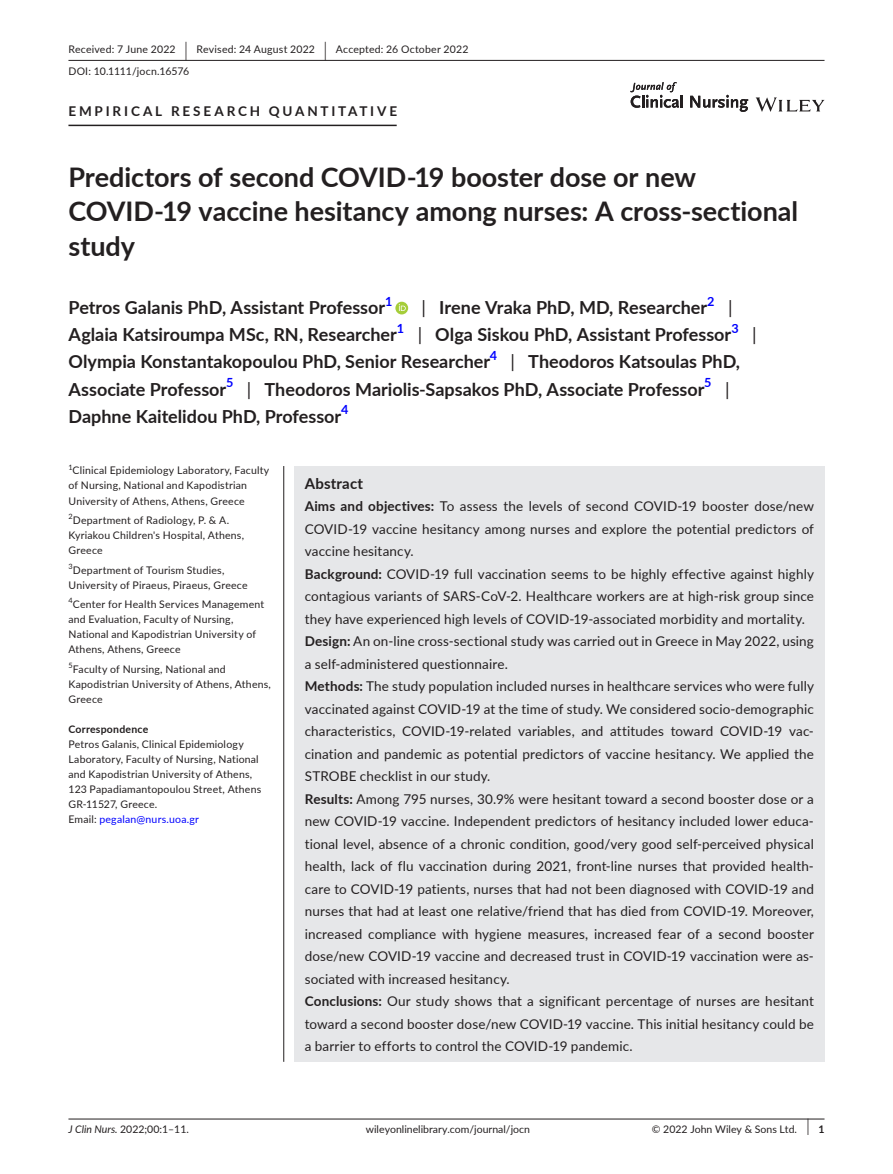
<style>
.page{position:relative;width:893px;height:1174px;background:#fff}
.page>*{position:absolute;margin:0;border:0;box-sizing:border-box;transform-origin:0 0}
.t1{font:700 27px/34.5px "Lato";letter-spacing:-.005em;color:#231f20}
.t2{font:700 18px "Lato";color:#231f20}
.t3{font:18px "Lato";color:#231f20}
.t4{font:700 15px "Lato";letter-spacing:.015em;color:#231f20}
.t5{font:13.5px/22.5px "Lato";letter-spacing:.01em;color:#231f20}
.t6{font:700 13.5px "Lato";letter-spacing:.21em;color:#231f20}
.t7{font:700 12.6px "Lato";color:#00f}
.t8{font:10.5px/15px "Lato";letter-spacing:.02em;color:#231f20}
.t9{font:10.5px "Lato";color:#231f20}
.t10{font:700 10.5px "Lato";letter-spacing:.02em;color:#231f20}
.s1{font-size:19.65px}
.s2{font-weight:400}
.s3{color:#00f}
.s4{font-weight:700}
.s5{font-style:italic}
.s6{font-size:17.4px}
</style>
<div class="page">
<hr style="left:68px;top:1118px;width:756px;height:1px;background:#231f20">
<svg style="left:756px;top:97px;width:68px;height:15px"></svg>
<svg style="left:630px;top:82px;width:53px;height:26px"></svg>
<svg style="left:690px;top:95px;width:58px;height:17px"></svg>
<hr style="left:68px;top:60px;width:756px;height:1px;background:#231f20">
<hr style="left:68px;top:125px;width:329px;height:1px;background:#231f20">
<div style="left:395px;top:302px;width:13px;height:12px;background:#a5cd39;border-radius:50%"></div>
<svg style="left:399px;top:304px;width:7px;height:7px"></svg>
<div style="left:294px;top:466px;width:530px;height:595px;background:#e6e7e9"></div>
<hr style="left:283px;top:466px;width:1px;height:595px;background:#231f20">
<p class="t8" style="left:68px;top:38px;width:401px;line-height:21.8px">Received: 7 June 2022 <span class="s1">|</span> Revised: 24 August 2022 <span class="s1">|</span> Accepted: 26 October 2022<br>DOI: 10.1111/jocn.16576</p>
<p class="t6" style="left:68px;top:101px;width:330px">EMPIRICAL RESEARCH QUANTITATIVE</p>
<h1 class="t1" style="left:68px;top:159px;width:731px">Predictors of second COVID-19 booster dose or new<br>COVID-19 vaccine hesitancy among nurses: A cross-sectional study</h1>
<h2 class="t2" style="left:68px;top:295px;width:318px">Petros Galanis PhD, Assistant Professor</h2>
<p class="t7" style="left:385px;top:292px;width:9px">1</p>
<h2 class="t2" style="left:422px;top:295px;width:287px"><span class="s2">|</span> Irene Vraka PhD, MD, Researcher</h2>
<p class="t7" style="left:707px;top:292px;width:9px">2</p>
<h2 class="t3" style="left:728px;top:295px;width:6px">|</h2>
<h2 class="t2" style="left:68px;top:322px;width:330px">Aglaia Katsiroumpa MSc, RN, Researcher</h2>
<p class="t7" style="left:397px;top:319px;width:9px">1</p>
<h2 class="t2" style="left:418px;top:322px;width:315px"><span class="s2">|</span> Olga Siskou PhD, Assistant Professor</h2>
<p class="t7" style="left:731px;top:319px;width:9px">3</p>
<h2 class="t3" style="left:752px;top:322px;width:6px">|</h2>
<h2 class="t2" style="left:68px;top:349px;width:423px">Olympia Konstantakopoulou PhD, Senior Researcher</h2>
<p class="t7" style="left:490px;top:346px;width:9px">4</p>
<h2 class="t2" style="left:511px;top:349px;width:231px"><span class="s2">|</span> Theodoros Katsoulas PhD,</h2>
<h2 class="t2" style="left:68px;top:376px;width:159px">Associate Professor</h2>
<p class="t7" style="left:226px;top:373px;width:9px">5</p>
<h2 class="t2" style="left:247px;top:376px;width:459px"><span class="s2">|</span> Theodoros Mariolis-Sapsakos PhD, Associate Professor</h2>
<p class="t7" style="left:704px;top:373px;width:9px">5</p>
<h2 class="t3" style="left:725px;top:376px;width:6px">|</h2>
<h2 class="t2" style="left:68px;top:403px;width:281px">Daphne Kaitelidou PhD, Professor<sup>4</sup></h2>
<p class="t8" style="left:68px;top:463px;width:202px"><sup>1</sup>Clinical Epidemiology Laboratory, Faculty of Nursing, National and Kapodistrian<br>University of Athens, Athens, Greece</p>
<p class="t8" style="left:68px;top:512px;width:177px"><sup>2</sup>Department of Radiology, P. &amp; A.<br>Kyriakou Children's Hospital, Athens,<br>Greece</p>
<p class="t8" style="left:68px;top:562px;width:181px"><sup>3</sup>Department of Tourism Studies,<br>University of Piraeus, Piraeus, Greece</p>
<p class="t8" style="left:68px;top:596px;width:197px"><sup>4</sup>Center for Health Services Management and Evaluation, Faculty of Nursing, National and Kapodistrian University of Athens, Athens, Greece</p>
<p class="t8" style="left:68px;top:661px;width:204px"><sup>5</sup>Faculty of Nursing, National and<br>Kapodistrian University of Athens, Athens,<br>Greece</p>
<p class="t10" style="left:68px;top:721px;width:81px">Correspondence</p>
<p class="t8" style="left:68px;top:736px;width:194px">Petros Galanis, Clinical Epidemiology Laboratory, Faculty of Nursing, National and Kapodistrian University of Athens, 123 Papadiamantopoulou Street, Athens GR-11527, Greece.<br>Email: <span class="s3">pegalan@nurs.uoa.gr</span></p>
<p class="t4" style="left:305px;top:472px;width:60px">Abstract</p>
<p class="t5" style="left:305px;top:494px;width:511px"><span class="s4">Aims and objectives:</span> To assess the levels of second COVID-19 booster dose/new COVID-19 vaccine hesitancy among nurses and explore the potential predictors of vaccine hesitancy.<br><span class="s4">Background:</span> COVID-19 full vaccination seems to be highly effective against highly contagious variants of SARS-CoV-2. Healthcare workers are at high-risk group since they have experienced high levels of COVID-19-associated morbidity and mortality.<br><span class="s4">Design:</span> An on-line cross-sectional study was carried out in Greece in May 2022, using a self-administered questionnaire.<br><span class="s4">Methods:</span> The study population included nurses in healthcare services who were fully vaccinated against COVID-19 at the time of study. We considered socio-demographic characteristics, COVID-19-related variables, and attitudes toward COVID-19 vac&shy;cination and pandemic as potential predictors of vaccine hesitancy. We applied the STROBE checklist in our study.<br><span class="s4">Results:</span> Among 795 nurses, 30.9% were hesitant toward a second booster dose or a new COVID-19 vaccine. Independent predictors of hesitancy included lower educa&shy;tional level, absence of a chronic condition, good/very good self-perceived physical health, lack of flu vaccination during 2021, front-line nurses that provided health&shy;care to COVID-19 patients, nurses that had not been diagnosed with COVID-19 and nurses that had at least one relative/friend that has died from COVID-19. Moreover, increased compliance with hygiene measures, increased fear of a second booster dose/new COVID-19 vaccine and decreased trust in COVID-19 vaccination were as&shy;sociated with increased hesitancy.<br><span class="s4">Conclusions:</span> Our study shows that a significant percentage of nurses are hesitant toward a second booster dose/new COVID-19 vaccine. This initial hesitancy could be a barrier to efforts to control the COVID-19 pandemic.</p>
<p class="t8" style="left:68px;top:1121px;width:122px"><span class="s5">J Clin Nurs.</span> 2022;00:1–11.</p>
<p class="t9" style="left:366px;top:1121px;width:166px">wileyonlinelibrary.com/journal/jocn</p>
<p class="t9" style="left:652px;top:1121px;width:174px">© 2022 John Wiley &amp; Sons Ltd. <span class="s6">|</span> <span class="s4">1</span></p>
</div>
